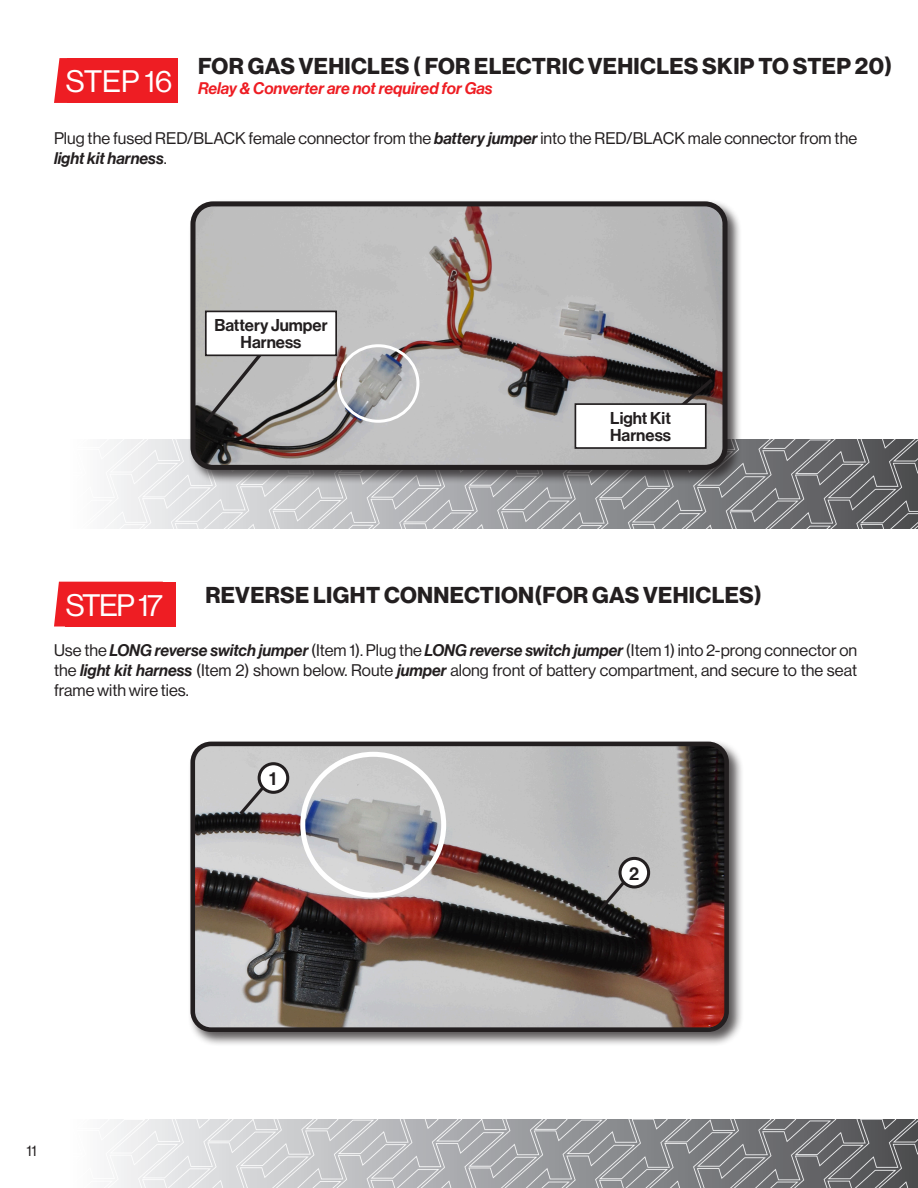
<style>
.page{position:relative;width:918px;height:1188px;background:#fff}
.page>*{position:absolute;margin:0;border:0;box-sizing:border-box;transform-origin:0 0}
.t1{font:30.45px "N Haas Grotesk DS Pro 55 Rg";letter-spacing:-.04em;color:#fff}
.t2{font:22.5px "N Haas Grotesk DS Pro 75 Bd";letter-spacing:.015em;color:#231f20}
.t3{font:18.45px "N Haas Grotesk DS Pro 65 Md";color:#231f20}
.t4{font:16.8px "N Haas Grotesk DS Pro 65 Md";color:#231f20}
.t5{font:16.5px/19.8px "N Haas Grotesk DS Pro 55 Rg";color:#231f20}
.t6{font:16.5px "N Haas Grotesk DS Pro 66 Md It";color:#ee1d23}
.t7{font:15px "N Haas Grotesk DS Pro 55 Rg";color:#231f20}
.s1{font-family:"N Haas Grotesk DS Pro 66 Md It"}
</style>
<div class="page">
<img style="left:110px;top:1120px;width:808px;height:68px">
<img style="left:110px;top:439px;width:808px;height:90px">
<svg style="left:54px;top:58px;width:13px;height:45px"></svg>
<div style="left:67px;top:58px;width:110px;height:45px;background:#ee1d23"></div>
<div style="left:188px;top:199px;width:554px;height:285px;background:#231f20;opacity:.75"></div>
<img style="left:193px;top:204px;width:532px;height:263px">
<div style="left:190px;top:201px;width:538px;height:269px;border:5px solid #231f20;border-radius:20px"></div>
<div style="left:337px;top:344px;width:82px;height:79px;border:3px solid #fff;border-radius:50%"></div>
<svg style="left:201px;top:345px;width:68px;height:81px;background:#a7a7a7"></svg>
<svg style="left:659px;top:375px;width:57px;height:51px;background:#4b4544"></svg>
<div style="left:206px;top:311px;width:130px;height:44px;background:#fff"></div>
<div style="left:205px;top:311px;width:132px;height:45px;border:2px solid #231f20"></div>
<div style="left:575px;top:404px;width:131px;height:44px;background:#fff"></div>
<div style="left:575px;top:403px;width:132px;height:46px;border:2px solid #231f20"></div>
<svg style="left:54px;top:582px;width:12px;height:45px"></svg>
<div style="left:66px;top:582px;width:110px;height:45px;background:#ee1d23"></div>
<div style="left:188px;top:739px;width:556px;height:308px;background:#231f20;opacity:.75"></div>
<img style="left:193px;top:744px;width:534px;height:286px">
<div style="left:190px;top:742px;width:539px;height:290px;border:5px solid #231f20;border-radius:18px"></div>
<div style="left:300px;top:752px;width:146px;height:146px;border:5px solid #fff;border-radius:50%"></div>
<svg style="left:236px;top:770px;width:43px;height:48px;background:#afaaab"></svg>
<svg style="left:597px;top:864px;width:43px;height:49px;background:#a09fa0"></svg>
<div style="left:259px;top:764px;width:29px;height:28px;background:#fff;border-radius:50%"></div>
<div style="left:258px;top:762px;width:31px;height:32px;border:3px solid #231f20;border-radius:50%"></div>
<div style="left:620px;top:858px;width:29px;height:29px;background:#fff;border-radius:50%"></div>
<div style="left:619px;top:857px;width:31px;height:32px;border:3px solid #231f20;border-radius:50%"></div>
<p class="t2" style="left:198px;top:53px;width:695px">FOR GAS VEHICLES ( FOR ELECTRIC VEHICLES SKIP TO STEP 20)</p>
<p class="t6" style="left:198px;top:79px;width:296px">Relay &amp; Converter are not required for Gas</p>
<p class="t1" style="left:66px;top:64px;width:108px">STEP 16</p>
<p class="t5" style="left:54px;top:129px;width:805px">Plug the fused RED/BLACK female connector from the <span class="s1">battery jumper</span> into the RED/BLACK male connector from the <span class="s1">light kit harness</span>.</p>
<p class="t4" style="left:214px;top:315px;width:115px">Battery Jumper</p>
<p class="t4" style="left:241px;top:332px;width:62px">Harness</p>
<p class="t4" style="left:610px;top:408px;width:62px">Light Kit</p>
<p class="t4" style="left:610px;top:425px;width:62px">Harness</p>
<p class="t1" style="left:66px;top:588px;width:99px">STEP 17</p>
<p class="t2" style="left:205px;top:582px;width:558px">REVERSE LIGHT CONNECTION(FOR GAS VEHICLES)</p>
<p class="t5" style="left:54px;top:641px;width:805px;text-align:justify">Use the <span class="s1">LONG reverse switch jumper</span> (Item 1). Plug the <span class="s1">LONG reverse switch jumper</span> (Item 1) into 2-prong connector on the <span class="s1">light kit harness</span> (Item 2) shown below. Route <span class="s1">jumper</span> along front of battery compartment, and secure to the seat frame with wire ties.</p>
<p class="t3" style="left:269px;top:768px;width:9px">1</p>
<p class="t3" style="left:629px;top:863px;width:12px">2</p>
<p class="t7" style="left:26px;top:1143px;width:12px">11</p>
</div>
